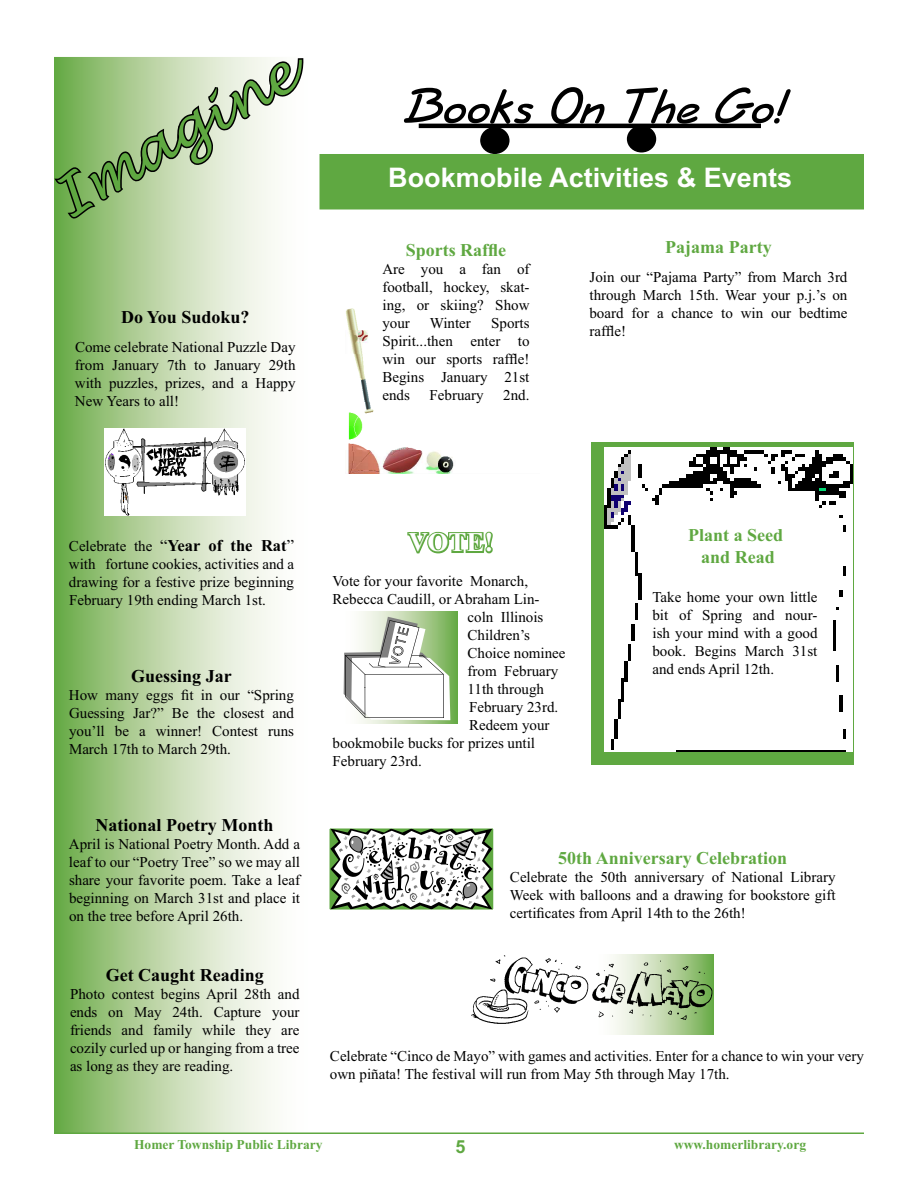
<style>
.page{position:relative;width:918px;height:1188px;background:#fff}
.page>*{position:absolute;margin:0;border:0;box-sizing:border-box;transform-origin:0 0}
.t1{font:italic 800 54px "Short Hand";color:#000}
.t2{font:italic 54px "Lucida Handwriting";color:#5fa841}
.t3{font:700 27px "Arial";color:#fff}
.t4{font:700 27px "Times New Roman";color:#fff}
.t5{font:700 18px/21.6px "Times New Roman";color:#5fa841;text-align:center}
.t6{font:700 18px "Times New Roman";color:#000}
.t7{font:700 18px "Arial";color:#5fa841}
.t8{font:15px/18px "Times New Roman";color:#000;text-align:justify}
.t9{font:700 13.5px "Times New Roman";color:#5fa841}
.s1{font-size:16.5px}
.s2{font-weight:700;font-size:16.5px}
</style>
<div class="page">
<svg style="left:56px;top:221px;width:219px;height:911px;background:#bcd6a8"></svg>
<div style="left:591px;top:442px;width:263px;height:322px;background:#5fa841"></div>
<img style="left:604px;top:448px;width:248px;height:304px">
<div style="left:651px;top:529px;width:168px;height:171px;background:#fff"></div>
<svg style="left:613px;top:1025px;width:100px;height:9px"></svg>
<img style="left:471px;top:955px;width:242px;height:70px">
<svg style="left:407px;top:531px;width:86px;height:23px"></svg>
<svg style="left:343px;top:611px;width:114px;height:113px"></svg>
<svg style="left:344px;top:617px;width:106px;height:103px"></svg>
<img style="left:346px;top:308px;width:108px;height:166px">
<svg style="left:330px;top:829px;width:162px;height:80px"></svg>
<div style="left:328px;top:827px;width:167px;height:84px;border:1px solid #fff"></div>
<hr style="left:419px;top:124px;width:342px;height:4px;background:#000">
<div style="left:628px;top:126px;width:27px;height:26px;background:#000;border-radius:50%"></div>
<div style="left:627px;top:125px;width:29px;height:27px;border:1px solid #000;border-radius:50%"></div>
<div style="left:481px;top:128px;width:28px;height:25px;background:#000;border-radius:50%"></div>
<div style="left:480px;top:127px;width:30px;height:27px;border:1px solid #000;border-radius:50%"></div>
<img style="left:105px;top:428px;width:141px;height:88px">
<hr style="left:54px;top:1132px;width:810px;height:2px;background:#5fa841">
<svg style="left:54px;top:57px;width:250px;height:164px;background:#a9c099"></svg>
<div style="left:320px;top:155px;width:543px;height:54px;background:#5fa841"></div>
<div style="left:320px;top:154px;width:544px;height:55px;border:1px solid #5fa841"></div>
<h1 class="t2" style="left:45px;top:179px;width:269px;rotate:-30deg">Imagine</h1>
<p class="t6" style="left:121px;top:311px;width:130px">Do You Sudoku?</p>
<p class="t8" style="left:75px;top:339px;width:222px">Come celebrate National Puzzle Day from January 7th to January 29th with puzzles, prizes, and a Happy New Years to all!</p>
<h1 class="t1" style="left:404px;top:73px;width:383px">Books On The Go!</h1>
<h2 class="t3" style="left:388px;top:167px;width:406px">Bookmobile Activities &amp; Events</h2>
<p class="t5" style="left:406px;top:241px;width:102px">Sports Raffle</p>
<p class="t8" style="left:382px;top:261px;width:149px">Are you a fan of football, hockey, skat&shy;ing, or skiing? Show your</p>
<p class="t8" style="left:430px;top:315px;width:43px">Winter</p>
<p class="t8" style="left:382px;top:315px;width:149px;text-indent:109px">Sports Spirit...then enter to win our sports raffle!<br>Begins January 21st ends</p>
<p class="t8" style="left:430px;top:387px;width:56px">February</p>
<p class="t8" style="left:503px;top:387px;width:28px">2nd.</p>
<p class="t5" style="left:665px;top:238px;width:108px">Pajama Party</p>
<p class="t8" style="left:589px;top:269px;width:260px">Join our “Pajama Party” from March 3rd through March 15th. Wear your p.j.’s on board for a chance to win our bedtime raffle!</p>
<p class="t8" style="left:69px;top:538px;width:227px">Celebrate the <span class="s1">“</span><span class="s2">Year of the Rat</span><span class="s1">” </span>with fortune cookies, activities and a drawing for a festive prize beginning February 19th ending March 1st.</p>
<p class="t6" style="left:131px;top:670px;width:102px">Guessing Jar</p>
<p class="t8" style="left:69px;top:688px;width:227px">How many eggs fit in our “Spring Guessing Jar?” Be the closest and you’ll be a winner! Contest runs March 17th to March 29th.</p>
<p class="t6" style="left:96px;top:818px;width:179px">National Poetry Month</p>
<p class="t8" style="left:69px;top:836px;width:233px">April is National Poetry Month. Add a leaf to our “Poetry Tree” so we may all share your favorite poem. Take a leaf beginning on March 31st and place it on the tree before April 26th.</p>
<p class="t6" style="left:106px;top:969px;width:160px">Get Caught Reading</p>
<p class="t8" style="left:70px;top:987px;width:231px">Photo contest begins April 28th and ends on May 24th. Capture your friends and family while they are cozily curled up or hanging from a tree as long as they are reading.</p>
<h2 class="t4" style="left:409px;top:533px;width:86px">VOTE!</h2>
<p class="t8" style="left:333px;top:573px;width:197px">Vote for your favorite Monarch,</p>
<p class="t8" style="left:333px;top:591px;width:209px">Rebecca Caudill, or Abraham Lin-</p>
<p class="t8" style="left:468px;top:609px;width:77px">coln Illinois</p>
<p class="t8" style="left:468px;top:627px;width:64px">Children’s</p>
<p class="t8" style="left:468px;top:645px;width:99px">Choice nominee</p>
<p class="t8" style="left:468px;top:663px;width:92px">from February</p>
<p class="t8" style="left:468px;top:681px;width:78px">11th through</p>
<p class="t8" style="left:469px;top:699px;width:91px">February 23rd.</p>
<p class="t8" style="left:469px;top:717px;width:82px">Redeem your</p>
<p class="t8" style="left:333px;top:735px;width:204px">bookmobile bucks for prizes until</p>
<p class="t8" style="left:333px;top:753px;width:91px">February 23rd.</p>
<p class="t5" style="left:688px;top:526px;width:97px">Plant a Seed and Read</p>
<p class="t8" style="left:652px;top:590px;width:167px">Take home your own little bit of Spring and nour&shy;ish your mind with a good book. Begins March 31st and ends April 12th.</p>
<p class="t5" style="left:558px;top:849px;width:231px">50th Anniversary Celebration</p>
<p class="t8" style="left:510px;top:869px;width:327px">Celebrate the 50th anniversary of National Library Week with balloons and a drawing for bookstore gift certificates from April 14th to the 26th!</p>
<p class="t8" style="left:330px;top:1049px;width:536px">Celebrate “Cinco de Mayo” with games and activities. Enter for a chance to win your very own piñata! The festival will run from May 5th through May 17th.</p>
<p class="t9" style="left:134px;top:1140px;width:190px">Homer Township Public Library</p>
<p class="t7" style="left:455px;top:1140px;width:12px">5</p>
<p class="t9" style="left:674px;top:1140px;width:133px">www.homerlibrary.org</p>
</div>
